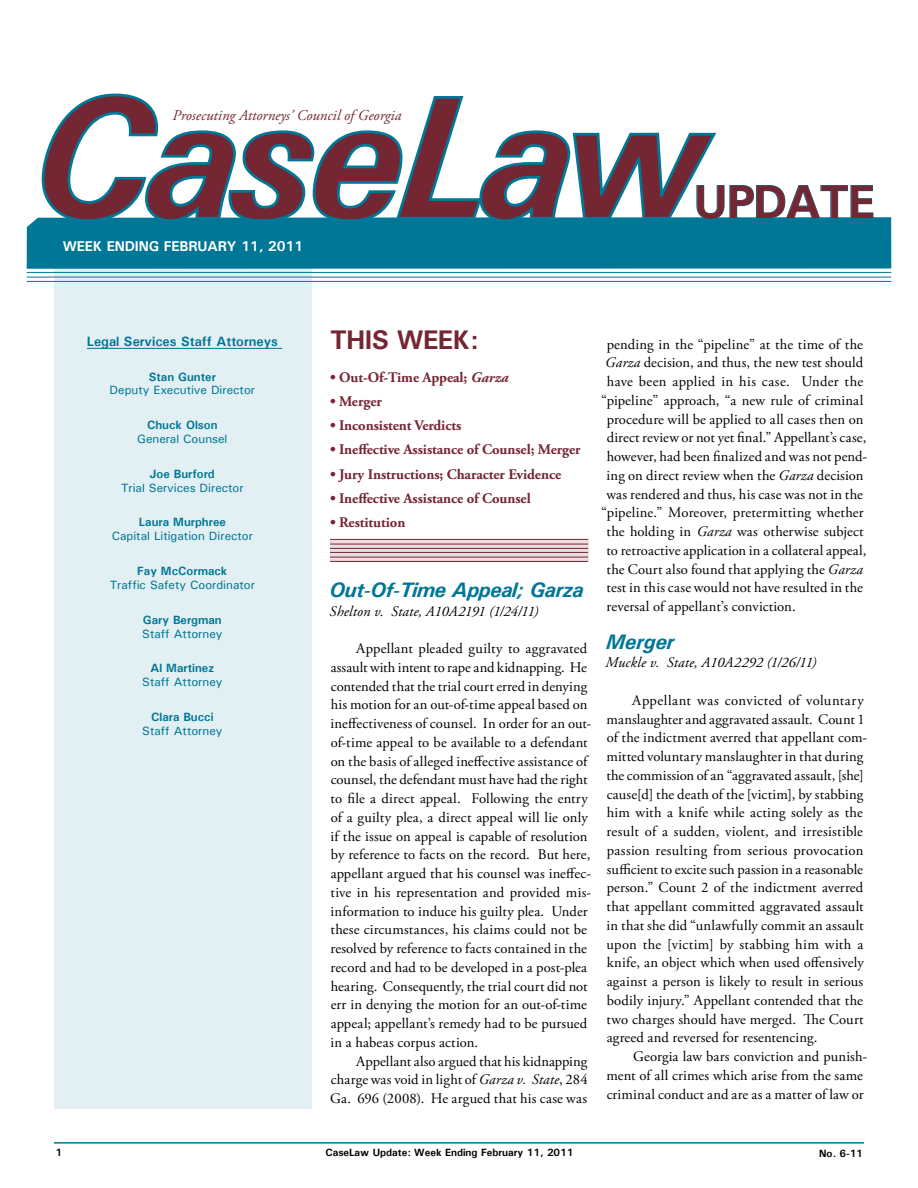
<style>
.page{position:relative;width:918px;height:1188px;background:#fff}
.page>*{position:absolute;margin:0;border:0;box-sizing:border-box;transform-origin:0 0}
.t1{font:700 47.1px "Univers";letter-spacing:-.025em;color:#752633}
.t2{font:700 27px "Univers";letter-spacing:-.025em;color:#752633}
.t3{font:italic 700 21px "Univers";letter-spacing:-.02em;color:#007796}
.t4{font:italic 15px "Adobe Garamond Pro";color:#752633}
.t5{font:14.7px/18.8px "Adobe Garamond Pro";letter-spacing:.01em;color:#000}
.t6{font:700 14.7px "Adobe Garamond Pro";letter-spacing:-.005em;color:#752633}
.t7{font:italic 14.7px "Adobe Garamond Pro";letter-spacing:.005em;color:#000}
.t8{font:700 14.25px "Univers";letter-spacing:-.01em;color:#fff}
.t9{font:700 13.5px "Univers";color:#007796}
.t10{font:500 12px "Univers";color:#007796}
.t11{font:700 12px "Univers";color:#007796}
.t12{font:700 10.5px "Univers";color:#000}
.s1{font-style:italic}
</style>
<div class="page">
<hr style="left:54px;top:1142px;width:810px;height:2px;background:#007796">
<div style="left:54px;top:228px;width:258px;height:880px;background:#e3f0f3"></div>
<hr style="left:87px;top:348px;width:195px;height:1px;background:#007796">
<div style="left:27px;top:217px;width:864px;height:52px;background:#007796"></div>
<hr style="left:27px;top:272px;width:864px;height:1px;background:#007796">
<hr style="left:27px;top:277px;width:864px;height:1px;background:#007796">
<svg style="left:330px;top:540px;width:258px;height:21px;background:#e2d2d4"></svg>
<hr style="left:330px;top:539px;width:258px;height:1px;background:#752633">
<hr style="left:330px;top:552px;width:258px;height:1px;background:#752633">
<hr style="left:330px;top:557px;width:258px;height:1px;background:#752633">
<hr style="left:330px;top:561px;width:258px;height:1px;background:#752633">
<hr style="left:330px;top:544px;width:258px;height:1px;background:#752633">
<hr style="left:330px;top:548px;width:258px;height:1px;background:#752633">
<svg style="left:719px;top:185px;width:155px;height:35px"></svg>
<hr style="left:27px;top:281px;width:864px;height:1px;background:#007796">
<svg style="left:40px;top:93px;width:679px;height:130px"></svg>
<p class="t4" style="left:172px;top:107px;width:230px">Prosecuting Attorneys’ Council of Georgia</p>
<p class="t8" style="left:63px;top:237px;width:231px">WEEK ENDING FEBRUARY 11 , 2011</p>
<h1 class="t1" style="left:694px;top:172px;width:182px">UPDATE</h1>
<p class="t9" style="left:87px;top:332px;width:193px">Legal Services Staff Attorneys</p>
<p class="t11" style="left:149px;top:369px;width:69px">Stan Gunter</p>
<p class="t10" style="left:110px;top:383px;width:147px">Deputy Executive Director</p>
<p class="t11" style="left:147px;top:417px;width:72px">Chuck Olson</p>
<p class="t10" style="left:137px;top:431px;width:92px">General Counsel</p>
<p class="t11" style="left:150px;top:466px;width:66px">Joe Burford</p>
<p class="t10" style="left:121px;top:480px;width:124px">Trial Services Director</p>
<p class="t11" style="left:139px;top:515px;width:89px">Laura Murphree</p>
<p class="t10" style="left:112px;top:528px;width:143px">Capital Litigation Director</p>
<p class="t11" style="left:137px;top:563px;width:92px">Fay McCormack</p>
<p class="t10" style="left:110px;top:577px;width:147px">Traffic Safety Coordinator</p>
<p class="t11" style="left:143px;top:612px;width:80px">Gary Bergman</p>
<p class="t10" style="left:142px;top:626px;width:82px">Staff Attorney</p>
<p class="t11" style="left:151px;top:661px;width:65px">Al Martinez</p>
<p class="t10" style="left:142px;top:674px;width:82px">Staff Attorney</p>
<p class="t11" style="left:151px;top:709px;width:64px">Clara Bucci</p>
<p class="t10" style="left:142px;top:723px;width:82px">Staff Attorney</p>
<h2 class="t2" style="left:330px;top:322px;width:150px">THIS WEEK:</h2>
<p class="t6" style="left:330px;top:368px;width:180px">• Out-Of-Time Appeal; <span class="s1">Garza</span></p>
<p class="t6" style="left:330px;top:393px;width:53px">• Merger</p>
<p class="t6" style="left:330px;top:417px;width:133px">• Inconsistent Verdicts</p>
<p class="t6" style="left:330px;top:441px;width:252px">• Ineffective Assistance of Counsel; Merger</p>
<p class="t6" style="left:330px;top:466px;width:233px">• Jury Instructions; Character Evidence</p>
<p class="t6" style="left:330px;top:490px;width:202px">• Ineffective Assistance of Counsel</p>
<p class="t6" style="left:330px;top:514px;width:77px">• Restitution</p>
<h3 class="t3" style="left:329px;top:576px;width:256px">Out-Of-Time Appeal; Garza</h3>
<p class="t7" style="left:330px;top:602px;width:210px">Shelton v. State, A10A2191 (1/24/11)</p>
<p class="t5" style="left:330px;top:640px;width:262px;text-indent:26px">Appellant pleaded guilty to aggravated assault with intent to rape and kidnapping. He contended that the trial court erred in denying his motion for an out-of-time appeal based on ineffectiveness of counsel. In order for an out&shy;of-time appeal to be available to a defendant on the basis of alleged ineffective assistance of counsel, the defendant must have had the right to file a direct appeal. Following the entry of a guilty plea, a direct appeal will lie only if the issue on appeal is capable of resolution by reference to facts on the record. But here, appellant argued that his counsel was ineffec&shy;tive in his representation and provided mis&shy;information to induce his guilty plea. Under these circumstances, his claims could not be resolved by reference to facts contained in the record and had to be developed in a post-plea hearing. Consequently, the trial court did not err in denying the motion for an out-of-time appeal; appellant’s remedy had to be pursued in a habeas corpus action.</p>
<p class="t5" style="left:330px;top:1052px;width:259px;text-align:justify;text-indent:26px">Appellant also argued that his kidnapping charge was void in light of <span class="s1">Garza v. State</span>, 284<br>Ga. 696 (2008). He argued that his case was</p>
<p class="t5" style="left:607px;top:335px;width:258px">pending in the “pipeline” at the time of the</p>
<p class="t5" style="left:605px;top:354px;width:259px"><span class="s1">Garza</span> decision, and thus, the new test should</p>
<p class="t5" style="left:607px;top:373px;width:258px">have been applied in his case. Under the</p>
<p class="t5" style="left:601px;top:391px;width:264px">“pipeline” approach, “a new rule of criminal</p>
<p class="t5" style="left:607px;top:410px;width:258px">procedure will be applied to all cases then on</p>
<p class="t5" style="left:607px;top:429px;width:261px">direct review or not yet final.” Appellant’s case,</p>
<p class="t5" style="left:607px;top:448px;width:262px">however, had been finalized and was not pend-</p>
<p class="t5" style="left:607px;top:466px;width:258px">ing on direct review when the <span class="s1">Garza</span> decision</p>
<p class="t5" style="left:606px;top:485px;width:258px">was rendered and thus, his case was not in the</p>
<p class="t5" style="left:601px;top:504px;width:264px">“pipeline.” Moreover, pretermitting whether</p>
<p class="t5" style="left:607px;top:523px;width:259px">the holding in <span class="s1">Garza</span> was otherwise subject</p>
<p class="t5" style="left:607px;top:541px;width:261px">to retroactive application in a collateral appeal,</p>
<p class="t5" style="left:607px;top:560px;width:258px">the Court also found that applying the <span class="s1">Garza</span></p>
<p class="t5" style="left:607px;top:579px;width:258px">test in this case would not have resulted in the</p>
<p class="t5" style="left:606px;top:598px;width:191px">reversal of appellant’s conviction.</p>
<h3 class="t3" style="left:606px;top:628px;width:70px">Merger</h3>
<p class="t7" style="left:605px;top:654px;width:213px">Muckle v. State, A10A2292 (1/26/11)</p>
<p class="t5" style="left:606px;top:691px;width:262px;text-indent:26px">Appellant was convicted of voluntary manslaughter and aggravated assault. Count 1 of the indictment averred that appellant com&shy;mitted voluntary manslaughter in that during the commission of an “aggravated assault, [she] cause[d] the death of the [victim], by stabbing him with a knife while acting solely as the result of a sudden, violent, and irresistible passion resulting from serious provocation sufficient to excite such passion in a reasonable person.” Count 2 of the indictment averred that appellant committed aggravated assault in that she did “unlawfully commit an assault upon the [victim] by stabbing him with a knife, an object which when used offensively against a person is likely to result in serious bodily injury.” Appellant contended that the two charges should have merged. The Court agreed and reversed for resentencing.</p>
<p class="t5" style="left:607px;top:1048px;width:262px;text-indent:27px">Georgia law bars conviction and punish&shy;ment of all crimes which arise from the same criminal conduct and are as a matter of law or</p>
<p class="t12" style="left:326px;top:1146px;width:240px">CaseLaw Update: Week Ending February 11 , 2011</p>
<p class="t12" style="left:819px;top:1147px;width:37px">No. 6-11</p>
</div>
